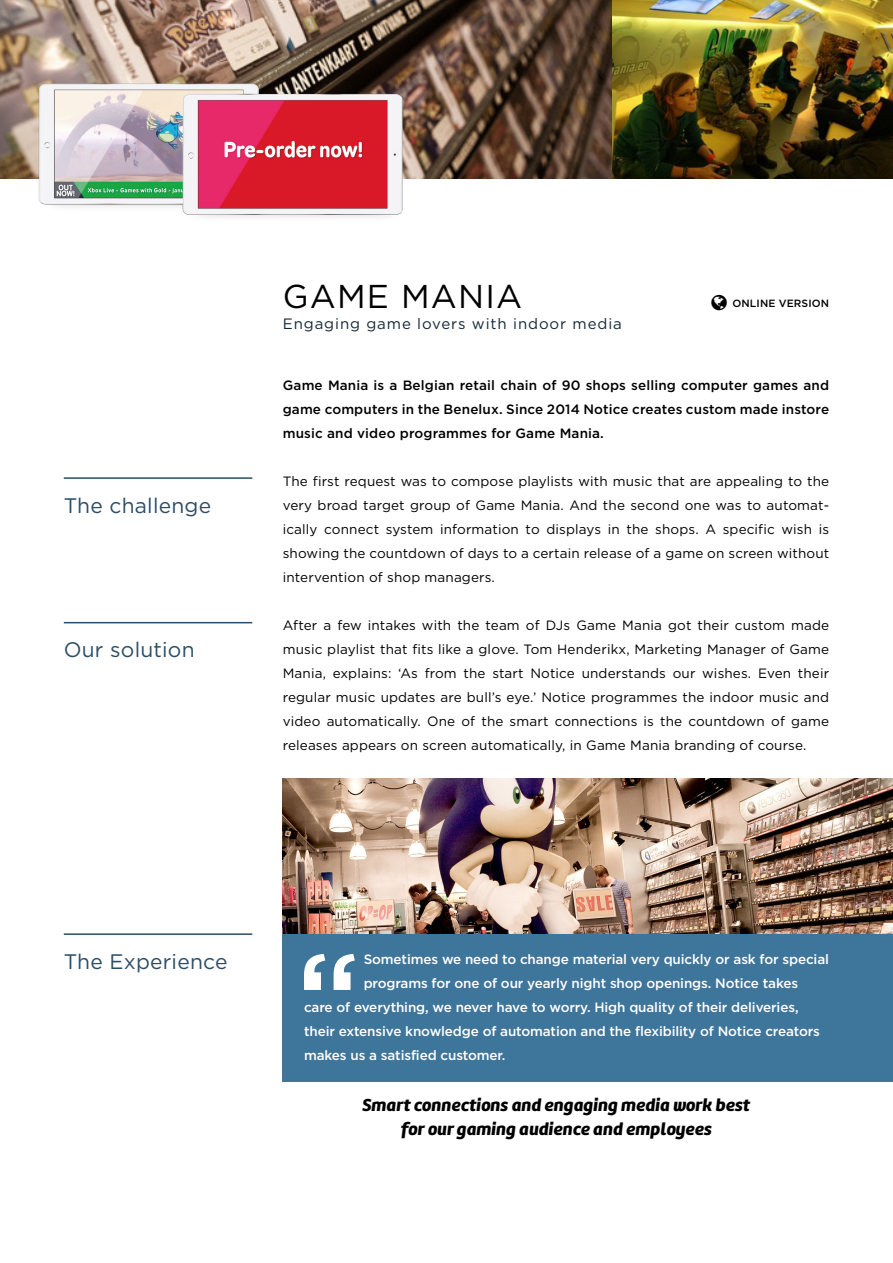
<style>
.page{position:relative;width:893px;height:1263px;background:#fff}
.page>*{position:absolute;margin:0;border:0;box-sizing:border-box;transform-origin:0 0}
.t1{font:500 127.5px "Gotham";color:#fff}
.t2{font:33px "Gotham";letter-spacing:.035em;color:#000}
.t3{font:21px "Gotham";letter-spacing:.01em;color:#2a4d66}
.t4{font:italic 900 18px/24px "Marine";color:#000;text-align:center}
.t5{font:15px "Gotham";letter-spacing:.06em;color:#132833}
.t6{font:13.5px/24px "Gotham";letter-spacing:.01em;color:#000;text-align:justify}
.t7{font:500 13.5px "Gotham";letter-spacing:-.01em;color:#fff}
.t8{font:500 13.5px/24px "Gotham";letter-spacing:.01em;color:#000;text-align:justify}
.t9{font:500 10.5px "Gotham";letter-spacing:.01em;color:#000}
</style>
<div class="page">
<hr style="left:64px;top:477px;width:188px;height:2px;background:#2a4d66">
<hr style="left:64px;top:622px;width:188px;height:1px;background:#2a4d66">
<img style="left:0;top:0;width:612px;height:179px">
<div style="left:283px;top:933px;width:610px;height:148px;background:#3e759b"></div>
<img style="left:612px;top:0;width:281px;height:179px">
<img style="left:283px;top:778px;width:610px;height:155px">
<img style="left:15px;top:19px;width:403px;height:198px">
<hr style="left:64px;top:933px;width:188px;height:2px;background:#2a4d66">
<h3 class="t3" style="left:64px;top:494px;width:149px">The challenge</h3>
<h3 class="t3" style="left:64px;top:638px;width:132px">Our solution</h3>
<h2 class="t2" style="left:283px;top:275px;width:241px">GAME MANIA</h2>
<p class="t5" style="left:283px;top:315px;width:341px">Engaging game lovers with indoor media</p>
<p class="t9" style="left:732px;top:297px;width:98px">ONLINE VERSION</p>
<p class="t8" style="left:283px;top:373px;width:548px">Game Mania is a Belgian retail chain of 90 shops selling computer games and game computers in the Benelux. Since 2014 Notice creates custom made instore music and video programmes for Game Mania.</p>
<p class="t6" style="left:283px;top:469px;width:548px">The first request was to compose playlists with music that are appealing to the very broad target group of Game Mania. And the second one was to automat&shy;ically connect system information to displays in the shops. A specific wish is showing the countdown of days to a certain release of a game on screen without intervention of shop managers.</p>
<p class="t6" style="left:283px;top:613px;width:548px">After a few intakes with the team of DJs Game Mania got their custom made music playlist that fits like a glove. Tom Henderikx, Marketing Manager of Game Mania, explains: ‘As from the start Notice understands our wishes. Even their regular music updates are bull’s eye.’ Notice programmes the indoor music and video automatically. One of the smart connections is the countdown of game releases appears on screen automatically, in Game Mania branding of course.</p>
<h3 class="t3" style="left:64px;top:950px;width:165px">The Experience</h3>
<h1 class="t1" style="left:296px;top:926px;width:65px">“</h1>
<p class="t7" style="left:364px;top:952px;width:467px">Sometimes we need to change material very quickly or ask for special</p>
<p class="t7" style="left:364px;top:976px;width:436px">programs for one of our yearly night shop openings. Notice takes</p>
<p class="t7" style="left:304px;top:1000px;width:496px">care of everything, we never have to worry. High quality of their deliveries,</p>
<p class="t7" style="left:304px;top:1024px;width:517px">their extensive knowledge of automation and the flexibility of Notice creators</p>
<p class="t7" style="left:304px;top:1048px;width:203px">makes us a satisfied customer.</p>
<h3 class="t4" style="left:362px;top:1093px;width:389px">Smart connections and engaging media work best for our gaming audience and employees</h3>
</div>
